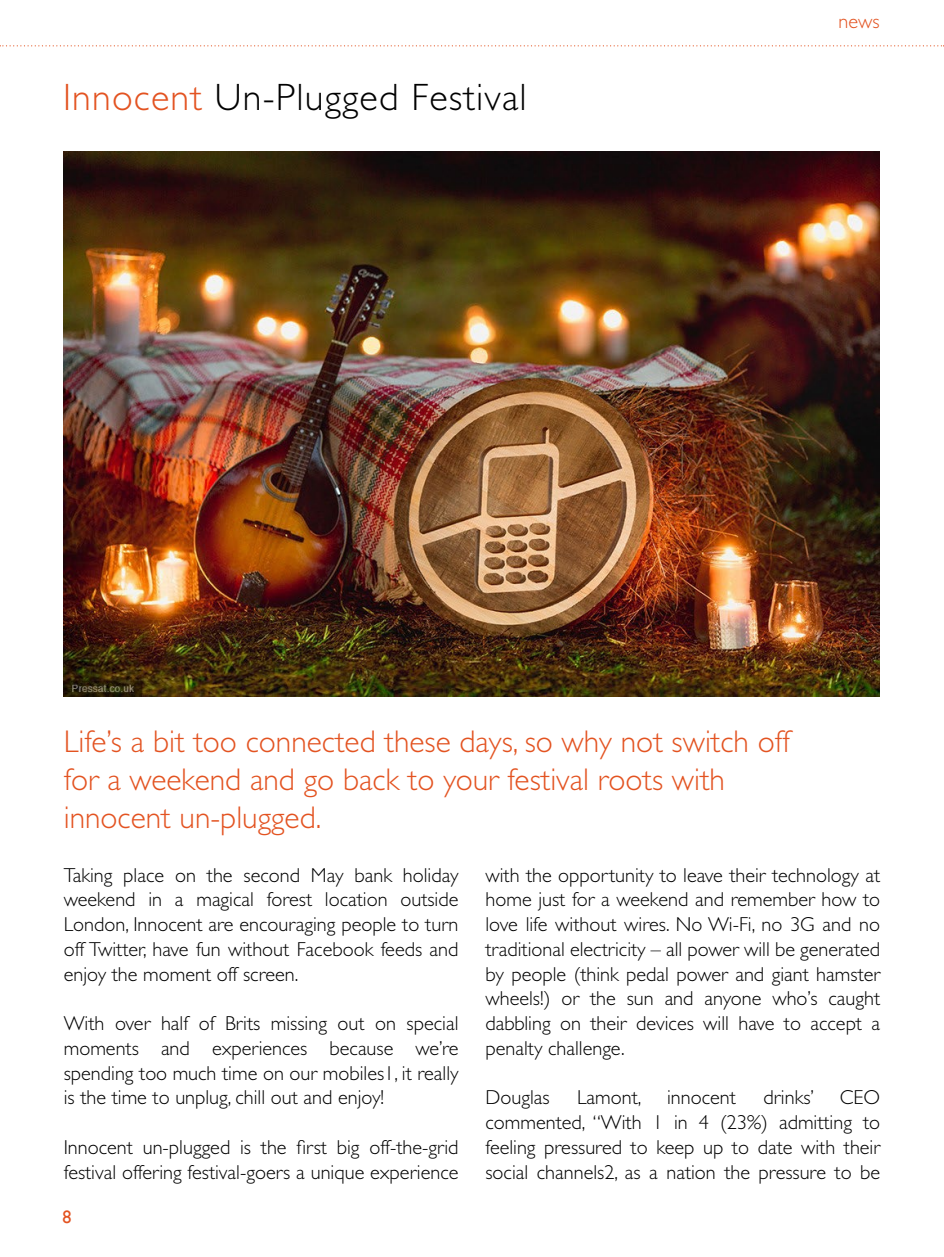
<style>
.page{position:relative;width:944px;height:1257px;background:#fff}
.page>*{position:absolute;margin:0;border:0;box-sizing:border-box;transform-origin:0 0}
.t1{font:300 38.25px "Gill Sans Std";letter-spacing:.03em;color:#000}
.t2{font:300 31.5px/37.8px "Gill Sans Std";color:#e35321}
.t3{font:300 20.25px/24.8px "Gill Sans Std";color:#000;text-align:justify}
.t4{font:300 20.25px "Gill Sans Std";color:#e35321}
.t5{font:18px "Gill Sans";color:#e35321}
.s1{color:#e35321}
</style>
<div class="page">
<svg style="left:0;top:45px;width:944px;height:1px"></svg>
<img style="left:64px;top:152px;width:816px;height:544px">
<h1 class="t1" style="left:63px;top:76px;width:465px"><span class="s1">Innocent</span> Un-Plugged Festival</h1>
<p class="t4" style="left:838px;top:10px;width:43px">news</p>
<h2 class="t2" style="left:64px;top:723px;width:728px">Life’s a bit too connected these days, so why not switch off for a weekend and go back to your festival roots with innocent un-plugged.</h2>
<p class="t3" style="left:64px;top:862px;width:396px">Taking place on the second May bank holiday weekend in a magical forest location outside London, Innocent are encouraging people to turn off Twitter, have fun without Facebook feeds and enjoy the moment off screen.</p>
<p class="t3" style="left:64px;top:1011px;width:396px">With over half of Brits missing out on special moments and experiences because we’re spending too much time on our mobiles1, it really is the time to unplug, chill out and enjoy!</p>
<p class="t3" style="left:64px;top:1134px;width:396px">Innocent un-plugged is the first big off-the-grid festival offering festival-goers a unique experience</p>
<p class="t5" style="left:63px;top:1205px;width:10px">8</p>
<p class="t3" style="left:485px;top:862px;width:396px">with the opportunity to leave their technology at home just for a weekend and remember how to love life without wires. No Wi-Fi, no 3G and no traditional electricity – all power will be generated by people (think pedal power and giant hamster wheels!) or the sun and anyone who’s caught dabbling on their devices will have to accept a penalty challenge.</p>
<p class="t3" style="left:485px;top:1085px;width:66px">Douglas</p>
<p class="t3" style="left:577px;top:1085px;width:66px">Lamont,</p>
<p class="t3" style="left:667px;top:1085px;width:70px">innocent</p>
<p class="t3" style="left:763px;top:1085px;width:52px">drinks’</p>
<p class="t3" style="left:485px;top:1085px;width:396px;text-indent:354px">CEO commented, “With 1 in 4 (23%) admitting to feeling pressured to keep up to date with their social channels2, as a nation the pressure to be</p>
</div>
